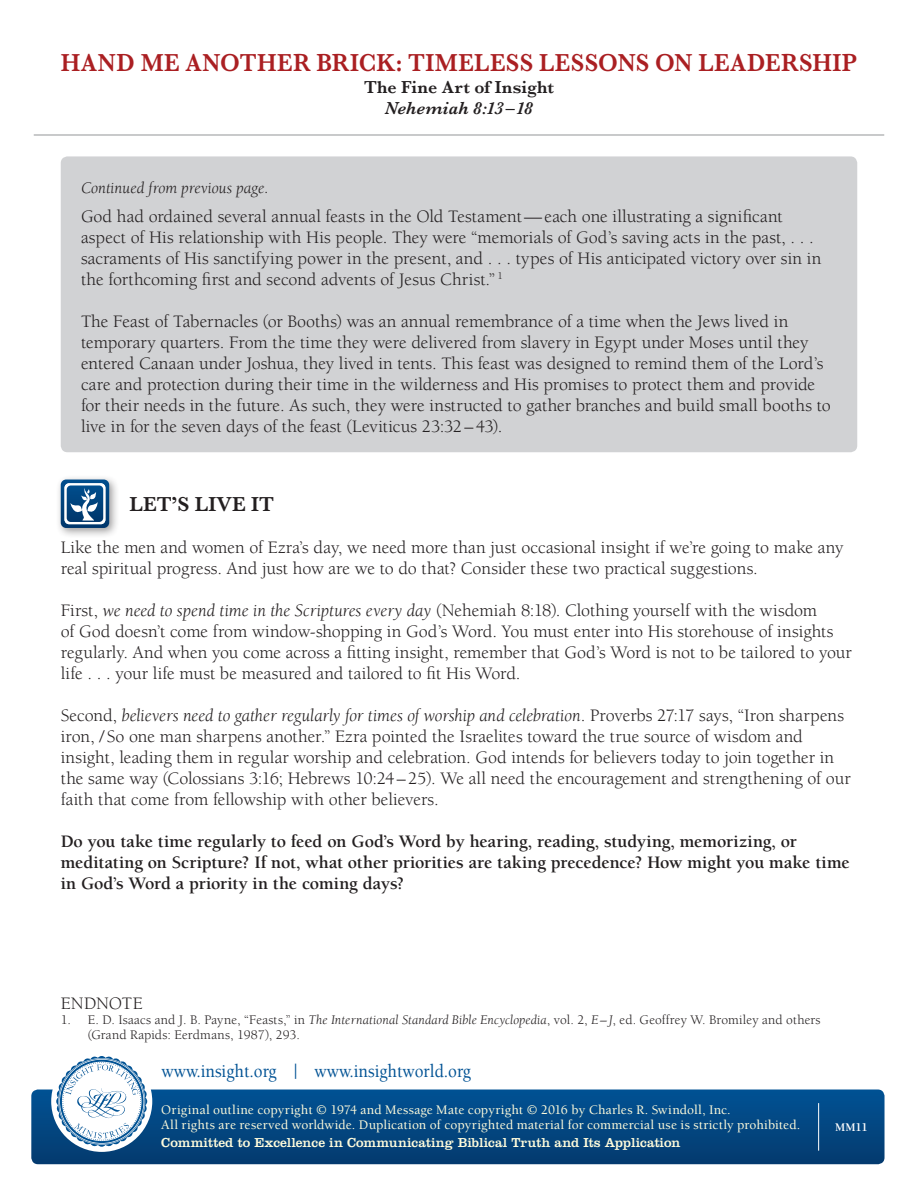
<style>
.page{position:relative;width:918px;height:1188px;background:#fff}
.page>*{position:absolute;margin:0;border:0;box-sizing:border-box;transform-origin:0 0}
.t1{font:600 25.5px "Baskerville";letter-spacing:.015em;color:#aa1f22;scale:.93 1}
.t2{font:600 21px "Baskerville";color:#231f20}
.t3{font:500 18.9px "Berkeley";color:#005294;scale:.9 1}
.t4{font:18px/21px "Berkeley";color:#231f20}
.t5{font:700 18px/21px "Berkeley";letter-spacing:-.005em;color:#231f20}
.t6{font:600 18px "Baskerville";letter-spacing:.01em;color:#231f20}
.t7{font:italic 600 18px "Baskerville";letter-spacing:.005em;color:#231f20}
.t8{font:italic 16.5px "Berkeley";color:#231f20}
.t9{font:500 13.5px/15px "Berkeley";letter-spacing:.01em;color:#fffcdc}
.t10{font:13.5px/15px "Berkeley";letter-spacing:.01em;color:#231f20}
.t11{font:13.5px "Clarendon";letter-spacing:.005em;color:#fffcdc}
.t12{font:700 12px "Berkeley";color:#fff}
.s1{font-style:italic}
</style>
<div class="page">
<div style="left:31px;top:1090px;width:854px;height:74px;background:linear-gradient(to bottom,#015294,#043b6f);border-radius:7px"></div>
<div style="left:51px;top:1051px;width:101px;height:101px;background:#fff;border-radius:50%"></div>
<svg style="left:56px;top:1056px;width:91px;height:91px"></svg>
<hr style="left:818px;top:1103px;width:1px;height:48px;background:#fff">
<hr style="left:34px;top:135px;width:850px;height:1px;background:#939598">
<div style="left:61px;top:156px;width:796px;height:296px;background:#d1d2d4;border-radius:7px"></div>
<div style="left:56px;top:474px;width:64px;height:65px;background:#231f20;opacity:.45"></div>
<svg style="left:61px;top:480px;width:48px;height:48px"></svg>
<h1 class="t1" style="left:61px;top:45px;width:858px">HAND ME ANOTHER BRICK: TIMELESS LESSONS ON LEADERSHIP</h1>
<p class="t6" style="left:364px;top:74px;width:191px">The Fine Art of Insight</p>
<p class="t7" style="left:385px;top:96px;width:150px">Nehemiah 8:13–18</p>
<p class="t8" style="left:81px;top:180px;width:189px">Continued from previous page.</p>
<p class="t4" style="left:81px;top:206px;width:742px">God had ordained several annual feasts in the Old Testament—each one illustrating a significant aspect of His relationship with His people. They were “memorials of God’s saving acts in the past, . . . sacraments of His sanctifying power in the present, and . . . types of His anticipated victory over sin in the forthcoming first and second advents of Jesus Christ.” <sup>1</sup></p>
<p class="t4" style="left:81px;top:311px;width:751px">The Feast of Tabernacles (or Booths) was an annual remembrance of a time when the Jews lived in temporary quarters. From the time they were delivered from slavery in Egypt under Moses until they entered Canaan under Joshua, they lived in tents. This feast was designed to remind them of the Lord’s care and protection during their time in the wilderness and His promises to protect them and provide for their needs in the future. As such, they were instructed to gather branches and build small booths to live in for the seven days of the feast (Leviticus 23:32–43).</p>
<p class="t2" style="left:129px;top:490px;width:146px">LET’S LIVE IT</p>
<p class="t4" style="left:61px;top:537px;width:784px">Like the men and women of Ezra’s day, we need more than just occasional insight if we’re going to make any real spiritual progress. And just how are we to do that? Consider these two practical suggestions.</p>
<p class="t4" style="left:61px;top:600px;width:793px">First, <span class="s1">we need to spend time in the Scriptures every day</span> (Nehemiah 8:18). Clothing yourself with the wisdom<br>of God doesn’t come from window-shopping in God’s Word. You must enter into His storehouse of insights regularly. And when you come across a fitting insight, remember that God’s Word is not to be tailored to your life . . . your life must be measured and tailored to fit His Word.</p>
<p class="t4" style="left:61px;top:705px;width:791px">Second, <span class="s1">believers need to gather regularly for times of worship and celebration</span>. Proverbs 27:17 says, “Iron sharpens iron, / So one man sharpens another.” Ezra pointed the Israelites toward the true source of wisdom and insight, leading them in regular worship and celebration. God intends for believers today to join together in the same way (Colossians 3:16; Hebrews 10:24–25). We all need the encouragement and strengthening of our faith that come from fellowship with other believers.</p>
<p class="t5" style="left:61px;top:831px;width:791px">Do you take time regularly to feed on God’s Word by hearing, reading, studying, memorizing, or meditating on Scripture? If not, what other priorities are taking precedence? How might you make time in God’s Word a priority in the coming days?</p>
<p class="t4" style="left:61px;top:993px;width:83px">ENDNOTE</p>
<p class="t10" style="left:88px;top:1012px;width:734px;text-indent:-27px">1. E. D. Isaacs and J. B. Payne, “Feasts,” in <span class="s1">The International Standard Bible Encyclopedia</span>, vol. 2, <span class="s1">E–J</span>, ed. Geoffrey W. Bromiley and others (Grand Rapids: Eerdmans, 1987), 293.</p>
<p class="t3" style="left:162px;top:1061px;width:345px">www.insight.org | www.insightworld.org</p>
<p class="t9" style="left:161px;top:1103px;width:641px">Original outline copyright © 1974 and Message Mate copyright © 2016 by Charles R. Swindoll, Inc.<br>All rights are reserved worldwide. Duplication of copyrighted material for commercial use is strictly prohibited.</p>
<p class="t11" style="left:161px;top:1135px;width:521px">Committed to Excellence in Communicating Biblical Truth and Its Application</p>
<p class="t12" style="left:835px;top:1121px;width:34px">MM11</p>
</div>
